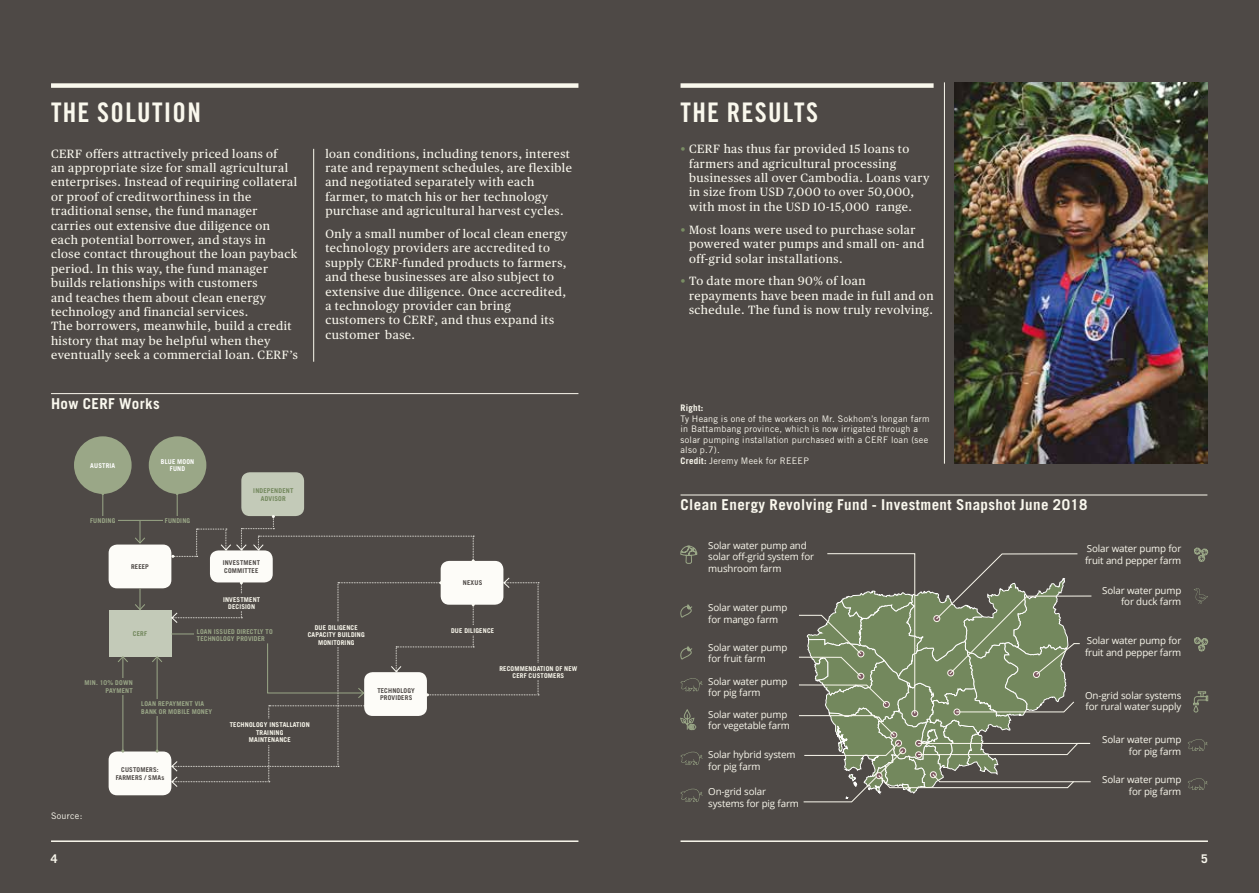
<style>
.page{position:relative;width:1259px;height:893px;background:#4e4946}
.page>*{position:absolute;margin:0;border:0;box-sizing:border-box;transform-origin:0 0}
.t1{font:27px "Trade Gothic Bold Cond Twenty";letter-spacing:.05em;color:#faf8ed}
.t2{font:700 15px "Trade Gothic";letter-spacing:.025em;color:#faf8ee}
.t3{font:12px/14.4px "Publico Text";letter-spacing:.04em;color:#faf8ee}
.t4{font:700 12px "Trade Gothic";color:#faf8ee}
.t5{font:9.75px/11.7px "Open Sans";letter-spacing:-.015em;color:#faf8ed}
.t6{font:9px/10.5px "Trade Gothic";letter-spacing:.03em;color:#faf8ee}
.t7{font:700 9px "Trade Gothic";letter-spacing:.025em;color:#faf8ee}
.t8{font:700 6.6px/7.5px "Trade Gothic";letter-spacing:.025em;color:#faf8ed;text-align:center}
.t9{font:700 6.6px/7.5px "Trade Gothic";letter-spacing:.025em;color:#9aa787}
.t10{font:700 6.6px/7.5px "Trade Gothic";letter-spacing:.025em;color:#4e4946;text-align:center}
.t11{font:700 6.6px/7.5px "Trade Gothic";letter-spacing:.025em;color:#73885d;text-align:center}
.t12{font:700 6.6px/7.5px "Trade Gothic";letter-spacing:.025em;color:#fff;text-align:center}
.s1{color:#798d63}
.s2{font-weight:700}
</style>
<div class="page">
<hr style="left:51px;top:840px;width:527px;height:2px;background:#faf8ed">
<hr style="left:680px;top:840px;width:528px;height:2px;background:#faf8ed">
<hr style="left:313px;top:149px;width:1px;height:213px;background:#faf8ed">
<hr style="left:944px;top:82px;width:1px;height:382px;background:#faf8ed">
<div style="left:51px;top:83px;width:527px;height:5px;background:#faf8ed"></div>
<div style="left:680px;top:83px;width:253px;height:5px;background:#faf8ed"></div>
<hr style="left:51px;top:393px;width:527px;height:1px;background:#faf8ee">
<hr style="left:680px;top:495px;width:527px;height:1px;background:#faf8ee">
<svg style="left:680px;top:647px;width:12px;height:12px"></svg>
<svg style="left:680px;top:605px;width:12px;height:13px"></svg>
<svg style="left:1194px;top:547px;width:14px;height:15px"></svg>
<svg style="left:1194px;top:637px;width:14px;height:14px"></svg>
<svg style="left:1193px;top:691px;width:15px;height:21px"></svg>
<svg style="left:1194px;top:588px;width:14px;height:16px"></svg>
<svg style="left:680px;top:789px;width:23px;height:13px"></svg>
<svg style="left:680px;top:752px;width:23px;height:13px"></svg>
<svg style="left:680px;top:678px;width:23px;height:13px"></svg>
<svg style="left:1188px;top:739px;width:20px;height:12px"></svg>
<svg style="left:1188px;top:778px;width:20px;height:12px"></svg>
<svg style="left:680px;top:546px;width:17px;height:18px"></svg>
<svg style="left:680px;top:710px;width:16px;height:20px"></svg>
<svg style="left:799px;top:553px;width:292px;height:249px"></svg>
<img style="left:955px;top:82px;width:253px;height:382px">
<div style="left:241px;top:472px;width:63px;height:44px;background:#c3cab8;border-radius:9px"></div>
<div style="left:441px;top:561px;width:62px;height:44px;background:#fdfcf8;border-radius:9px"></div>
<div style="left:109px;top:545px;width:62px;height:43px;background:#fdfcf8;border-radius:9px"></div>
<div style="left:109px;top:751px;width:62px;height:44px;background:#fdfcf8;border-radius:9px"></div>
<div style="left:210px;top:550px;width:63px;height:32px;background:#fdfcf8;border-radius:9px"></div>
<div style="left:109px;top:610px;width:62px;height:46px;background:#c3cab8"></div>
<div style="left:74px;top:436px;width:58px;height:58px;background:#9aa787;border-radius:50%"></div>
<div style="left:149px;top:436px;width:57px;height:58px;background:#9aa787;border-radius:50%"></div>
<svg style="left:135px;top:521px;width:10px;height:23px"></svg>
<svg style="left:134px;top:588px;width:12px;height:22px"></svg>
<hr style="left:122px;top:657px;width:1px;height:94px;background:#9aa787">
<svg style="left:117px;top:656px;width:12px;height:7px"></svg>
<hr style="left:157px;top:657px;width:1px;height:94px;background:#9aa787">
<svg style="left:151px;top:656px;width:12px;height:7px"></svg>
<div style="left:102px;top:493px;width:76px;height:28px;border:1px solid #9aa787"></div>
<div style="left:88px;top:516px;width:30px;height:9px;background:#4e4946"></div>
<div style="left:163px;top:516px;width:29px;height:9px;background:#4e4946"></div>
<div style="left:71px;top:678px;width:64px;height:17px;background:#4e4946"></div>
<div style="left:139px;top:699px;width:78px;height:17px;background:#4e4946"></div>
<svg style="left:171px;top:515px;width:304px;height:47px"></svg>
<svg style="left:171px;top:577px;width:368px;height:211px"></svg>
<div style="left:449px;top:625px;width:47px;height:10px;background:#4e4946"></div>
<h1 class="t1" style="left:51px;top:96px;width:151px">THE SOLUTION</h1>
<p class="t3" style="left:51px;top:146px;width:248px">CERF offers attractively priced loans of<br>an appropriate size for small agricultural enterprises. Instead of requiring collateral or proof of creditworthiness in the traditional sense, the fund manager carries out extensive due diligence on each potential borrower, and stays in close contact throughout the loan payback period. In this way, the fund manager builds relationships with customers<br>and teaches them about clean energy technology and financial services.<br>The borrowers, meanwhile, build a credit history that may be helpful when they eventually seek a commercial loan. CERF’s</p>
<p class="t3" style="left:325px;top:146px;width:248px">loan conditions, including tenors, interest rate and repayment schedules, are flexible and negotiated separately with each farmer, to match his or her technology purchase and agricultural harvest cycles.</p>
<p class="t3" style="left:325px;top:227px;width:244px">Only a small number of local clean energy technology providers are accredited to supply CERF-funded products to farmers, and these businesses are also subject to extensive due diligence. Once accredited, a technology provider can bring customers to CERF, and thus expand its customer base.</p>
<p class="t2" style="left:51px;top:394px;width:110px">How CERF Works</p>
<p class="t12" style="left:90px;top:461px;width:26px">AUSTRIA</p>
<p class="t12" style="left:161px;top:458px;width:35px">BLUE MOON<br>FUND</p>
<p class="t9" style="left:90px;top:517px;width:27px">FUNDING</p>
<p class="t9" style="left:165px;top:517px;width:27px">FUNDING</p>
<p class="t11" style="left:253px;top:487px;width:42px">INDEPENDENT<br>ADVISOR</p>
<p class="t10" style="left:131px;top:563px;width:19px">REEEP</p>
<p class="t11" style="left:133px;top:630px;width:16px">CERF</p>
<p class="t10" style="left:223px;top:559px;width:39px;text-align:left">INVESTMENT<br>COMMITTEE</p>
<p class="t8" style="left:223px;top:596px;width:39px">INVESTMENT<br>DECISION</p>
<p class="t9" style="left:197px;top:627px;width:77px">LOAN ISSUED DIRECTLY TO<br>TECHNOLOGY PROVIDER</p>
<p class="t8" style="left:308px;top:623px;width:59px">DUE DILIGENCE<br>CAPACITY BUILDING<br>MONITORING</p>
<p class="t9" style="left:84px;top:679px;width:50px;text-align:right">MIN. 10% DOWN<br>PAYMENT</p>
<p class="t9" style="left:141px;top:700px;width:72px">LOAN REPAYMENT VIA<br>BANK OR MOBILE MONEY</p>
<p class="t6" style="left:51px;top:810px;width:33px">Source:</p>
<p class="t10" style="left:116px;top:766px;width:50px">CUSTOMERS:<br>FARMERS / SMAs</p>
<p class="t8" style="left:230px;top:721px;width:81px">TECHNOLOGY INSTALLATION<br>TRAINING<br>MAINTENANCE</p>
<p class="t10" style="left:377px;top:687px;width:39px">TECHNOLOGY<br>PROVIDERS</p>
<p class="t10" style="left:463px;top:579px;width:21px">NEXUS</p>
<p class="t8" style="left:451px;top:626px;width:45px">DUE DILIGENCE</p>
<p class="t8" style="left:499px;top:664px;width:80px">RECOMMENDATION OF NEW<br>CERF CUSTOMERS</p>
<h1 class="t1" style="left:680px;top:96px;width:139px">THE RESULTS</h1>
<p class="t3" style="left:689px;top:142px;width:242px;text-indent:-9px"><span class="s1">•</span> CERF has thus far provided 15 loans to farmers and agricultural processing businesses all over Cambodia. Loans vary in size from USD 7,000 to over 50,000, with most in the USD 10-15,000 range.</p>
<p class="t3" style="left:689px;top:222px;width:237px;text-indent:-9px"><span class="s1">•</span> Most loans were used to purchase solar powered water pumps and small on- and off-grid solar installations.</p>
<p class="t3" style="left:689px;top:274px;width:246px;text-indent:-9px"><span class="s1">•</span> To date more than 90% of loan repayments have been made in full and on schedule. The fund is now truly revolving.</p>
<p class="t7" style="left:680px;top:402px;width:24px">Right:</p>
<p class="t6" style="left:680px;top:413px;width:250px">Ty Heang is one of the workers on Mr. Sokhom’s longan farm in Battambang province, which is now irrigated through a solar pumping installation purchased with a CERF loan (see also p.7).<br><span class="s2">Credit:</span> Jeremy Meek for REEEP</p>
<p class="t2" style="left:680px;top:496px;width:408px">Clean Energy Revolving Fund - Investment Snapshot June 2018</p>
<p class="t5" style="left:708px;top:539px;width:107px">Solar water pump and solar off-grid system for mushroom farm</p>
<p class="t5" style="left:708px;top:601px;width:81px">Solar water pump for mango farm</p>
<p class="t5" style="left:708px;top:641px;width:81px">Solar water pump for fruit farm</p>
<p class="t5" style="left:708px;top:675px;width:81px">Solar water pump for pig farm</p>
<p class="t5" style="left:708px;top:708px;width:83px">Solar water pump for vegetable farm</p>
<p class="t5" style="left:708px;top:749px;width:89px">Solar hybrid system for pig farm</p>
<p class="t5" style="left:708px;top:786px;width:92px">On-grid solar systems for pig farm</p>
<p class="t5" style="left:1085px;top:542px;width:98px">Solar water pump for fruit and pepper farm</p>
<p class="t5" style="left:1102px;top:584px;width:81px;text-align:right">Solar water pump for duck farm</p>
<p class="t5" style="left:1085px;top:635px;width:98px">Solar water pump for fruit and pepper farm</p>
<p class="t5" style="left:1085px;top:689px;width:98px">On-grid solar systems for rural water supply</p>
<p class="t5" style="left:1102px;top:733px;width:81px;text-align:right">Solar water pump for pig farm</p>
<p class="t5" style="left:1102px;top:773px;width:81px;text-align:right">Solar water pump for pig farm</p>
<p class="t4" style="left:51px;top:851px;width:8px">4</p>
<p class="t4" style="left:1201px;top:851px;width:8px">5</p>
</div>
